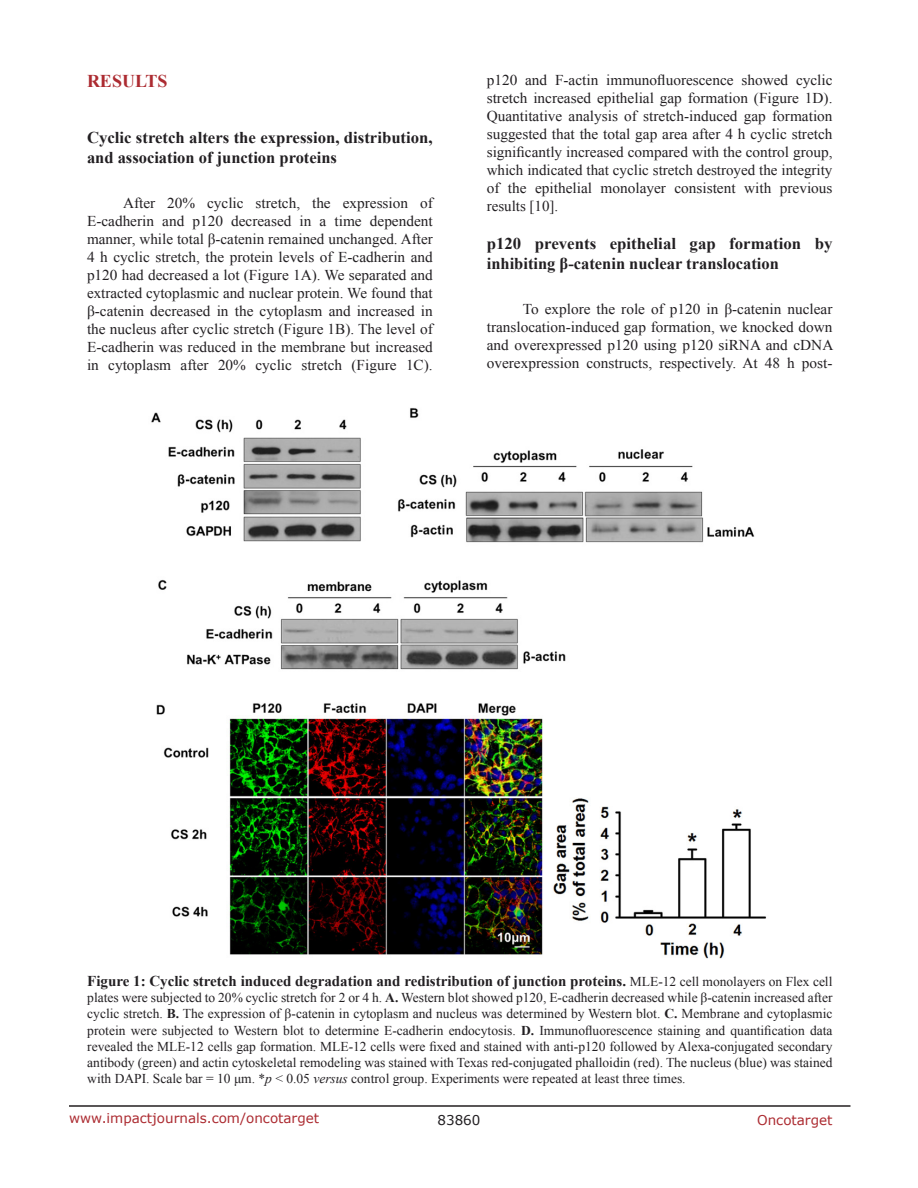
<style>
.page{position:relative;width:918px;height:1188px;background:#fff}
.page>*{position:absolute;margin:0;border:0;box-sizing:border-box;transform-origin:0 0}
.Heading{font:700 18px "Times New Roman";color:#ac2b31}
.SubHeading{font:700 16.5px/19.8px "Times New Roman";color:#221f22}
.BodyText{font:15px/18px "Times New Roman";color:#221f22;text-align:justify}
.FigureText{font:700 15px "Times New Roman";color:#221f22}
.FigureText-2{font:13.5px/16.2px "Times New Roman";color:#221f22;text-align:justify}
.t1{font:13.5px "Verdana";color:#ac2b31}
.t2{font:13.5px "Verdana";color:#221f22}
.s1{font-weight:400;font-size:13.5px}
.s2{font-weight:700}
.s3{font-style:italic}
</style>
<div class="page">
<hr style="left:69px;top:1105px;width:781px;height:2px;background:#231f20">
<img style="left:151px;top:408px;width:616px;height:551px">
<p class="Heading" style="left:87px;top:69px;width:82px">RESULTS</p>
<p class="SubHeading" style="left:87px;top:127px;width:347px">Cyclic stretch alters the expression, distribution, and association of junction proteins</p>
<p class="BodyText" style="left:87px;top:194px;width:347px;text-indent:36px">After 20% cyclic stretch, the expression of E-cadherin and p120 decreased in a time dependent manner, while total β-catenin remained unchanged. After 4 h cyclic stretch, the protein levels of E-cadherin and p120 had decreased a lot (Figure 1A). We separated and extracted cytoplasmic and nuclear protein. We found that β-catenin decreased in the cytoplasm and increased in the nucleus after cyclic stretch (Figure 1B). The level of E-cadherin was reduced in the membrane but increased in cytoplasm after 20% cyclic stretch (Figure 1C).</p>
<p class="BodyText" style="left:487px;top:71px;width:347px">p120 and F-actin immunofluorescence showed cyclic stretch increased epithelial gap formation (Figure 1D).<br>Quantitative analysis of stretch-induced gap formation suggested that the total gap area after 4 h cyclic stretch significantly increased compared with the control group, which indicated that cyclic stretch destroyed the integrity of the epithelial monolayer consistent with previous results [10].</p>
<p class="SubHeading" style="left:487px;top:233px;width:347px">p120 prevents epithelial gap formation by inhibiting β-catenin nuclear translocation</p>
<p class="BodyText" style="left:487px;top:300px;width:348px;text-indent:36px">To explore the role of p120 in β-catenin nuclear translocation-induced gap formation, we knocked down and overexpressed p120 using p120 siRNA and cDNA overexpression constructs, respectively. At 48 h post-</p>
<p class="FigureText" style="left:87px;top:971px;width:747px">Figure 1: Cyclic stretch induced degradation and redistribution of junction proteins. <span class="s1">MLE-12 cell monolayers on Flex cell</span></p>
<p class="FigureText-2" style="left:87px;top:989px;width:747px">plates were subjected to 20% cyclic stretch for 2 or 4 h. <span class="s2">A.</span> Western blot showed p120, E-cadherin decreased while β-catenin increased after cyclic stretch. <span class="s2">B.</span> The expression of β-catenin in cytoplasm and nucleus was determined by Western blot. <span class="s2">C.</span> Membrane and cytoplasmic protein were subjected to Western blot to determine E-cadherin endocytosis. <span class="s2">D.</span> Immunofluorescence staining and quantification data revealed the MLE-12 cells gap formation. MLE-12 cells were fixed and stained with anti-p120 followed by Alexa-conjugated secondary antibody (green) and actin cytoskeletal remodeling was stained with Texas red-conjugated phalloidin (red). The nucleus (blue) was stained with DAPI. Scale bar = 10 μm. *<span class="s3">p</span> &lt; 0.05 <span class="s3">versus</span> control group. Experiments were repeated at least three times.</p>
<p class="t1" style="left:69px;top:1109px;width:252px">www.impactjournals.com/oncotarget</p>
<p class="t2" style="left:438px;top:1111px;width:44px">83860</p>
<p class="t1" style="left:757px;top:1111px;width:77px">Oncotarget</p>
</div>
